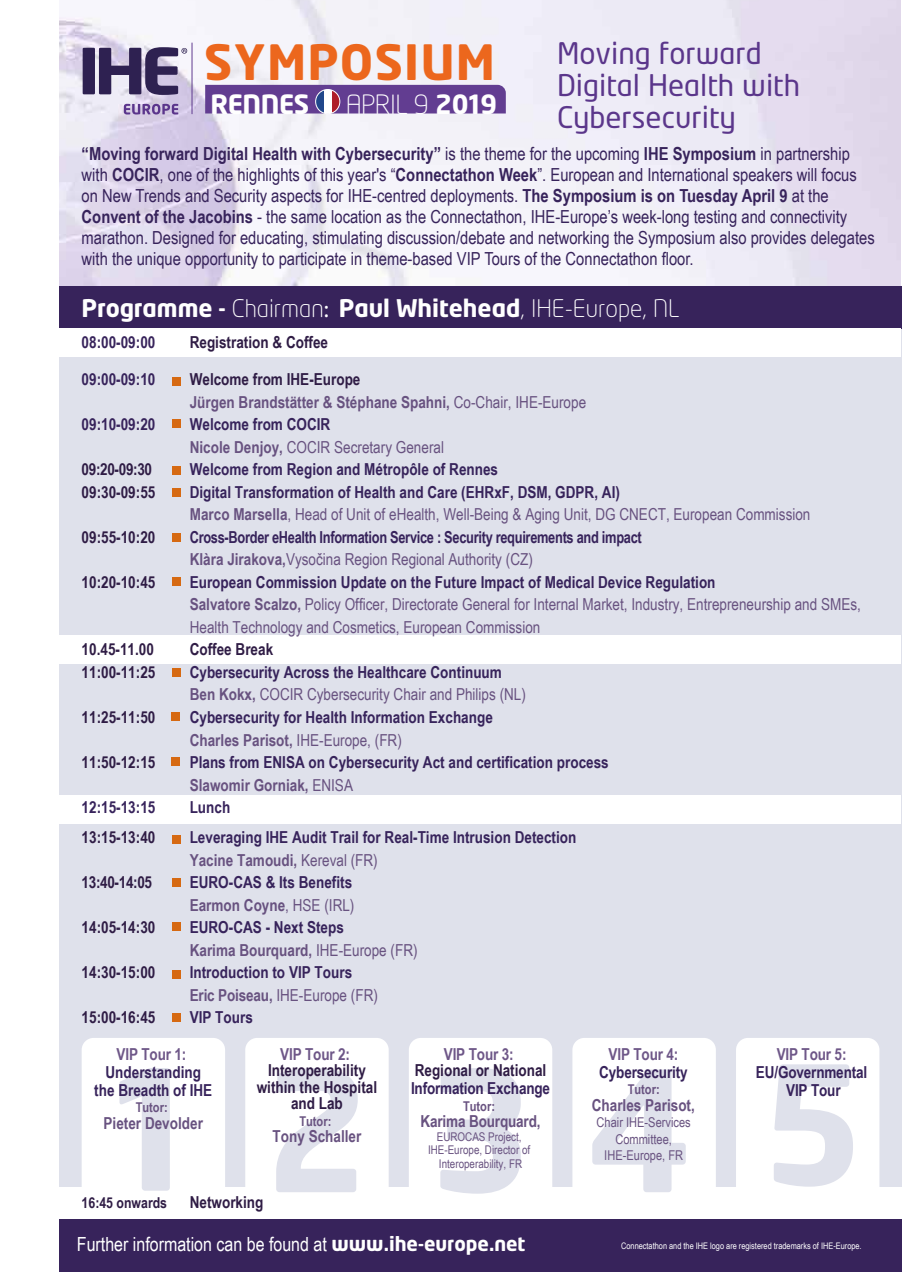
<style>
.page{position:relative;width:902px;height:1272px;background:#fff}
.page>*{position:absolute;margin:0;border:0;box-sizing:border-box;transform-origin:0 0}
.t1{font:700 48px "Neo Tech";letter-spacing:.025em;color:#ec671d}
.t2{font:29.4px/31.7px "Neo Tech";color:#5b368b}
.t3{font:300 26.25px "Neo Tech";letter-spacing:-.02em;color:#fff}
.t4{font:700 26.25px "Neo Tech";letter-spacing:-.02em;color:#fff}
.t5{font:700 24px "Neo Tech";color:#fff}
.t6{font:19.5px "Arial Narrow";color:#fff}
.t7{font:18px/21px "Arial Narrow";color:#37235b}
.t8{font:700 16.5px/22.5px "Arial Narrow";color:#37235b}
.t9{font:16.5px/22.5px "Arial Narrow";color:#685280}
.t10{font:700 16.5px/16.5px "Arial Narrow";color:#2f1c45;text-align:center}
.t11{font:700 16.5px/22.5px "Arial Narrow";color:#685280}
.t12{font:700 16.5px/22.5px "Arial Narrow";letter-spacing:-.02em;color:#37235b;scale:.95 1}
.t13{font:700 16.5px "Arial Narrow";letter-spacing:-.01em;color:#6e5788}
.t14{font:700 15px "Arial Narrow";color:#2f1c45}
.t15{font:13.5px/16.5px "Arial Narrow";color:#685280;text-align:center}
.t16{font:700 13.5px "Arial Narrow";color:#685280}
.t17{font:12px/13.5px "Arial Narrow";color:#685280;text-align:center}
.t18{font:9px "Arial Narrow";color:#fff}
.s1{font-weight:700}
.s2{font-weight:300}
.s3{font-family:"Myriad Pro";font-weight:400}
.s4{color:#2f1c45}
.s5{font-weight:400}
.s6{font-weight:700;color:#37235b}
.s7{color:#685280}
.s8{font-weight:400;color:#685280}
.s9{font-family:"Neo Tech";font-weight:700}
</style>
<div class="page">
<div style="left:59px;top:328px;width:842px;height:858px;background:#dfe1eb"></div>
<img style="left:59px;top:0;width:841px;height:286px">
<div style="left:59px;top:1219px;width:842px;height:52px;background:#37235b"></div>
<div style="left:59px;top:286px;width:842px;height:42px;background:#37235b"></div>
<div style="left:59px;top:328px;width:841px;height:28px;background:#fff"></div>
<div style="left:59px;top:635px;width:841px;height:28px;background:#fff"></div>
<div style="left:59px;top:795px;width:841px;height:28px;background:#fff"></div>
<div style="left:172px;top:377px;width:8px;height:9px;background:#d66912"></div>
<div style="left:172px;top:419px;width:8px;height:8px;background:#d66912"></div>
<div style="left:172px;top:466px;width:8px;height:8px;background:#d66912"></div>
<div style="left:172px;top:488px;width:8px;height:8px;background:#d66912"></div>
<div style="left:173px;top:533px;width:8px;height:8px;background:#d66912"></div>
<div style="left:171px;top:712px;width:8px;height:9px;background:#d66912"></div>
<div style="left:171px;top:757px;width:8px;height:8px;background:#d66912"></div>
<div style="left:173px;top:577px;width:8px;height:9px;background:#d66912"></div>
<div style="left:173px;top:668px;width:8px;height:8px;background:#d66912"></div>
<div style="left:172px;top:834px;width:8px;height:9px;background:#d66912"></div>
<div style="left:172px;top:878px;width:8px;height:8px;background:#d66912"></div>
<div style="left:172px;top:922px;width:8px;height:8px;background:#d66912"></div>
<div style="left:172px;top:969px;width:8px;height:9px;background:#d66912"></div>
<div style="left:172px;top:1012px;width:8px;height:9px;background:#d66912"></div>
<div style="left:83px;top:48px;width:12px;height:46px;background:#2e2151"></div>
<svg style="left:99px;top:47px;width:88px;height:48px;background:#7c7194"></svg>
<hr style="left:191px;top:43px;width:1px;height:71px;background:#5b358c">
<svg style="left:124px;top:104px;width:54px;height:10px"></svg>
<div style="left:205px;top:85px;width:301px;height:28px;background:#623d91"></div>
<svg style="left:331px;top:89px;width:9px;height:25px"></svg>
<div style="left:323px;top:89px;width:8px;height:25px;background:#fff"></div>
<svg style="left:315px;top:89px;width:8px;height:25px"></svg>
<div style="left:315px;top:89px;width:25px;height:25px;border:1px solid #fff;border-radius:50%"></div>
<svg style="left:736px;top:1038px;width:143px;height:149px"></svg>
<svg style="left:572px;top:1038px;width:143px;height:154px"></svg>
<svg style="left:409px;top:1038px;width:143px;height:155px"></svg>
<svg style="left:245px;top:1038px;width:143px;height:154px"></svg>
<svg style="left:82px;top:1038px;width:143px;height:152px"></svg>
<h1 class="t1" style="left:204px;top:42px;width:292px">SYMPOSIUM</h1>
<h3 class="t4" style="left:210px;top:93px;width:100px">RENNES</h3>
<h3 class="t3" style="left:345px;top:94px;width:153px">APRIL 9 <span class="s1">2019</span></h3>
<h2 class="t2" style="left:557px;top:39px;width:245px">Moving forward<br>Digital Health with<br>Cybersecurity</h2>
<p class="t7" style="left:82px;top:143px;width:794px"><span class="s1">“Moving forward Digital Health with Cybersecurity”</span> is the theme for the upcoming <span class="s1">IHE Symposium</span> in partnership with <span class="s1">COCIR</span>, one of the highlights of this year's “<span class="s1">Connectathon Week</span>”. European and International speakers will focus on New Trends and Security aspects for IHE-centred deployments. <span class="s1">The Symposium is on Tuesday April 9</span> at the <span class="s1">Convent of the Jacobins</span> - the same location as the Connectathon, IHE-Europe’s week-long testing and connectivity marathon. Designed for educating, stimulating discussion/debate and networking the Symposium also provides delegates with the unique opportunity to participate in theme-based VIP Tours of the Connectathon floor.</p>
<h3 class="t5" style="left:82px;top:298px;width:599px">Programme - <span class="s2">Chairman</span><span class="s3">:</span> Paul Whitehead<span class="s2">, IHE-Europe, NL</span></h3>
<p class="t8" style="left:82px;top:330px;width:75px">08:00-09:00</p>
<p class="t10" style="left:190px;top:333px;width:140px">Registration &amp; Coffee</p>
<p class="t8" style="left:82px;top:367px;width:75px">09:00-09:10</p>
<p class="t11" style="left:190px;top:367px;width:398px"><span class="s4">Welcome from IHE-Europe<br></span>Jürgen Brandstätter &amp; Stéphane Spahni, <span class="s5">Co-Chair, IHE-Europe</span></p>
<p class="t8" style="left:82px;top:412px;width:75px">09:10-09:20</p>
<p class="t9" style="left:190px;top:412px;width:256px"><span class="s6">Welcome from COCIR<br></span><span class="s1">Nicole Denjoy,</span> COCIR Secretary General</p>
<p class="t10" style="left:82px;top:460px;width:72px">09:20-09:30</p>
<p class="t8" style="left:190px;top:457px;width:310px">Welcome from Region and Métropôle of Rennes</p>
<p class="t10" style="left:82px;top:483px;width:75px">09:30-09:55</p>
<p class="t9" style="left:190px;top:480px;width:622px"><span class="s6">Digital Transformation of Health and Care (EHRxF, DSM, GDPR, AI)<br></span><span class="s1">Marco Marsella</span>, Head of Unit of eHealth, Well-Being &amp; Aging Unit, DG CNECT, European Commission</p>
<p class="t10" style="left:82px;top:528px;width:75px">09:55-10:20</p>
<p class="t12" style="left:190px;top:525px;width:477px">Cross-Border eHealth Information Service : Security requirements and impact<br><span class="s7">Klàra Jirakova,</span><span class="s8">Vysočina Region Regional Authority (CZ)</span></p>
<p class="t10" style="left:82px;top:573px;width:75px">10:20-10:45</p>
<p class="t9" style="left:190px;top:570px;width:672px"><span class="s6">European Commission Update on the Future Impact of Medical Device Regulation<br></span><span class="s1">Salvatore Scalzo,</span> Policy Officer, Directorate General for Internal Market, Industry, Entrepreneurship and SMEs,<br>Health Technology and Cosmetics, European Commission</p>
<p class="t10" style="left:82px;top:640px;width:74px">10.45-11.00</p>
<p class="t10" style="left:190px;top:640px;width:85px">Coffee Break</p>
<p class="t10" style="left:82px;top:663px;width:75px">11:00-11:25</p>
<p class="t8" style="left:190px;top:660px;width:338px">Cybersecurity Across the Healthcare Continuum<br><span class="s7">Ben Kokx,</span> <span class="s8">COCIR Cybersecurity Chair and Philips (NL)</span></p>
<p class="t10" style="left:82px;top:708px;width:75px">11:25-11:50</p>
<p class="t8" style="left:190px;top:705px;width:305px">Cybersecurity for Health Information Exchange<br><span class="s7">Charles Parisot,</span> <span class="s8">IHE-Europe, (FR)</span></p>
<p class="t10" style="left:82px;top:753px;width:75px">11:50-12:15</p>
<p class="t8" style="left:190px;top:750px;width:420px">Plans from ENISA on Cybersecurity Act and certification process<br><span class="s7">Slawomir Gorniak,</span> <span class="s8">ENISA</span></p>
<p class="t8" style="left:82px;top:795px;width:75px">12:15-13:15</p>
<p class="t8" style="left:190px;top:795px;width:42px">Lunch</p>
<p class="t10" style="left:82px;top:828px;width:75px">13:15-13:40</p>
<p class="t8" style="left:190px;top:825px;width:388px">Leveraging IHE Audit Trail for Real-Time Intrusion Detection<br><span class="s7">Yacine Tamoudi,</span> <span class="s8">Kereval (FR)</span></p>
<p class="t10" style="left:82px;top:873px;width:72px">13:40-14:05</p>
<p class="t8" style="left:190px;top:870px;width:166px">EURO-CAS &amp; Its Benefits<br><span class="s7">Earmon Coyne</span><span class="s8">, HSE (IRL)</span></p>
<p class="t10" style="left:82px;top:918px;width:75px">14:05-14:30</p>
<p class="t8" style="left:190px;top:915px;width:229px">EURO-CAS - Next Steps<br><span class="s7">Karima Bourquard,</span> <span class="s8">IHE-Europe (FR)</span></p>
<p class="t10" style="left:82px;top:963px;width:75px">14:30-15:00</p>
<p class="t8" style="left:190px;top:960px;width:190px">Introduction to VIP Tours<br><span class="s7">Eric Poiseau,</span> <span class="s8">IHE-Europe (FR)</span></p>
<p class="t10" style="left:82px;top:1008px;width:75px">15:00-16:45</p>
<p class="t8" style="left:190px;top:1005px;width:65px">VIP Tours</p>
<p class="t13" style="left:117px;top:1041px;width:71px">VIP Tour 1:</p>
<p class="t8" style="left:94px;top:1061px;width:120px;line-height:18px;text-align:center">Understanding the Breadth of IHE</p>
<p class="t16" style="left:136px;top:1097px;width:33px">Tutor:</p>
<p class="t11" style="left:104px;top:1110px;width:101px">Pieter Devolder</p>
<p class="t13" style="left:280px;top:1041px;width:71px">VIP Tour 2:</p>
<p class="t10" style="left:257px;top:1061px;width:122px">Interoperability within the Hospital and Lab</p>
<p class="t16" style="left:299px;top:1110px;width:33px">Tutor:</p>
<p class="t11" style="left:272px;top:1124px;width:90px">Tony Schaller</p>
<p class="t14" style="left:82px;top:1190px;width:87px">16:45 onwards</p>
<p class="t10" style="left:190px;top:1192px;width:75px">Networking</p>
<p class="t13" style="left:444px;top:1041px;width:71px">VIP Tour 3:</p>
<p class="t10" style="left:414px;top:1061px;width:133px">Regional or National</p>
<p class="t8" style="left:411px;top:1076px;width:140px">Information Exchange</p>
<p class="t16" style="left:463px;top:1095px;width:33px">Tutor:</p>
<p class="t11" style="left:420px;top:1109px;width:121px">Karima Bourquard,</p>
<p class="t17" style="left:428px;top:1129px;width:104px">EUROCAS Project,<br>IHE-Europe, Director of<br>Interoperability, FR</p>
<p class="t6" style="left:77px;top:1230px;width:450px">Further information can be found at <span class="s9">www.ihe-europe.net</span></p>
<p class="t13" style="left:608px;top:1041px;width:71px">VIP Tour 4:</p>
<p class="t8" style="left:599px;top:1059px;width:90px">Cybersecurity</p>
<p class="t16" style="left:627px;top:1079px;width:33px">Tutor:</p>
<p class="t11" style="left:591px;top:1092px;width:105px">Charles Parisot,</p>
<p class="t15" style="left:596px;top:1113px;width:96px">Chair IHE-Services<br>Committee,<br>IHE-Europe, FR</p>
<p class="t13" style="left:776px;top:1041px;width:71px">VIP Tour 5:</p>
<p class="t8" style="left:755px;top:1061px;width:113px;line-height:18px;text-align:center">EU/Governmental<br>VIP Tour</p>
<p class="t18" style="left:621px;top:1238px;width:242px">Connectathon and the IHE logo are registered trademarks of IHE-Europe.</p>
</div>
